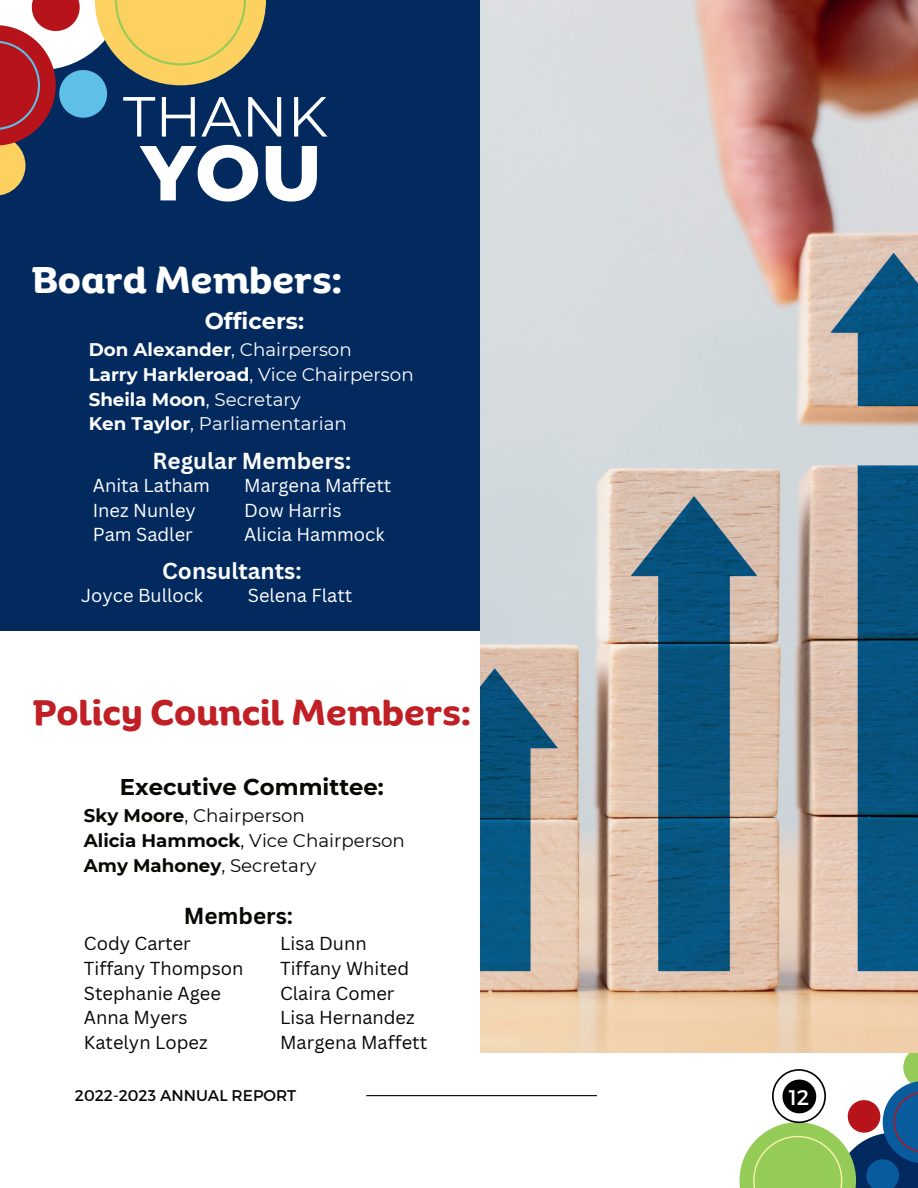
<style>
.page{position:relative;width:918px;height:1188px;background:#fff}
.page>*{position:absolute;margin:0;border:0;box-sizing:border-box;transform-origin:0 0}
.t1{font:800 77.7px "Montserrat";color:#fff}
.t2{font:56.4px "Montserrat";color:#fff}
.t3{font:700 36px "Binate Display";color:#fff}
.t4{font:700 34.5px "Binate Display";color:#c02025}
.t5{font:700 22.8px "Montserrat";color:#080704}
.t6{font:700 22.8px "Montserrat";color:#fff}
.t7{font:700 22.5px "Canva Sans";color:#fdfdfc}
.t8{font:700 22.5px "Canva Sans";color:#080704}
.t9{font:21.15px "Montserrat";color:#fff}
.t10{font:18.3px/24.8px "Canva Sans";color:#080704}
.t11{font:18.3px/24.8px "Montserrat";color:#fff}
.t12{font:18.3px/24.8px "Canva Sans";color:#fff}
.t13{font:18.3px/24.8px "Montserrat";color:#080704}
.t14{font:15.45px "Montserrat";color:#080704}
.s1{font-weight:700}
</style>
<div class="page">
<img style="left:480px;top:0;width:438px;height:1053px">
<div style="left:0;top:0;width:480px;height:631px;background:#032a5f"></div>
<svg style="left:740px;top:1047px;width:178px;height:141px"></svg>
<hr style="left:366px;top:1095px;width:231px;height:1px;background:#000">
<svg style="left:0;top:0;width:266px;height:196px"></svg>
<h2 class="t2" style="left:123px;top:78px;width:206px">THANK</h2>
<h1 class="t1" style="left:141px;top:116px;width:182px">YOU</h1>
<h3 class="t3" style="left:32px;top:247px;width:311px">Board Members:</h3>
<p class="t6" style="left:205px;top:305px;width:101px">Officers:</p>
<p class="t11" style="left:89px;top:337px;width:326px"><span class="s1">Don Alexander</span>, Chairperson<br><span class="s1">Larry Harkleroad</span>, Vice Chairperson<br><span class="s1">Sheila Moon</span>, Secretary<br><span class="s1">Ken Taylor</span>, Parliamentarian</p>
<p class="t7" style="left:153px;top:447px;width:200px">Regular Members:</p>
<p class="t12" style="left:93px;top:473px;width:118px">Anita Latham<br>Inez Nunley<br>Pam Sadler</p>
<p class="t12" style="left:244px;top:473px;width:149px">Margena Maffett<br>Dow Harris<br>Alicia Hammock</p>
<p class="t7" style="left:162px;top:557px;width:141px">Consultants:</p>
<p class="t12" style="left:81px;top:583px;width:123px">Joyce Bullock</p>
<p class="t12" style="left:248px;top:583px;width:106px">Selena Flatt</p>
<h3 class="t4" style="left:33px;top:681px;width:439px">Policy Council Members:</h3>
<p class="t5" style="left:120px;top:771px;width:265px">Executive Committee:</p>
<p class="t13" style="left:84px;top:803px;width:322px"><span class="s1">Sky Moore</span>, Chairperson<br><span class="s1">Alicia Hammock</span>, Vice Chairperson<br><span class="s1">Amy Mahoney</span>, Secretary</p>
<p class="t8" style="left:184px;top:902px;width:111px">Members:</p>
<p class="t10" style="left:84px;top:931px;width:161px">Cody Carter<br>Tiffany Thompson<br>Stephanie Agee<br>Anna Myers<br>Katelyn Lopez</p>
<p class="t10" style="left:280px;top:931px;width:149px">Lisa Dunn<br>Tiffany Whited<br>Claira Comer<br>Lisa Hernandez<br>Margena Maffett</p>
<p class="t14" style="left:75px;top:1086px;width:223px">2022-2023 ANNUAL REPORT</p>
<p class="t9" style="left:789px;top:1084px;width:22px">12</p>
</div>
